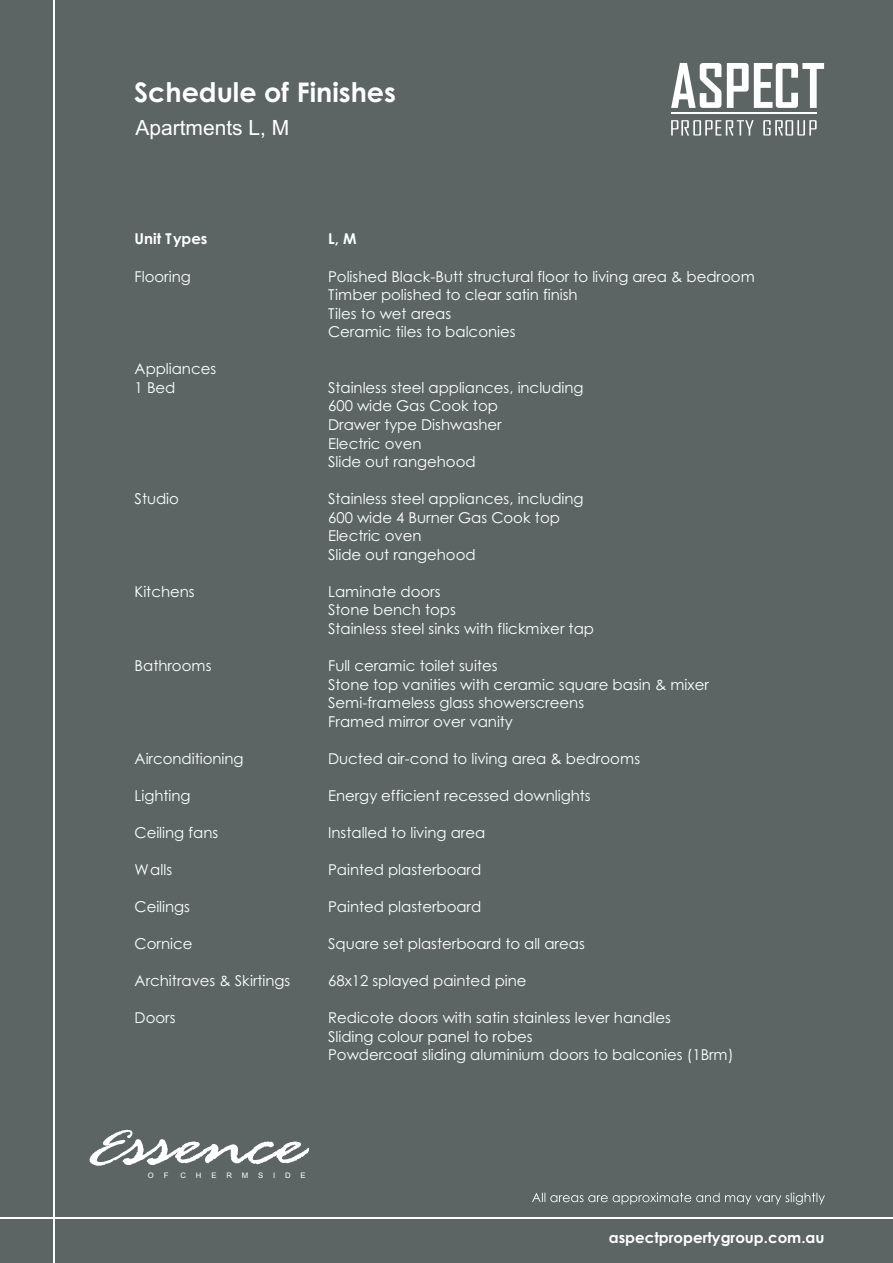
<style>
.page{position:relative;width:893px;height:1263px;background:#fff}
.page>*{position:absolute;margin:0;border:0;box-sizing:border-box;transform-origin:0 0}
.t1{font:700 27px "Century Gothic";color:#fff}
.t2{font:21px "Arial";color:#fff}
.t3{font:15px/18.6px "Century Gothic";color:#fff}
.t4{font:700 15px "Century Gothic";color:#fff}
.t5{font:7.65px "Arial";color:#fff}
</style>
<div class="page">
<div style="left:0;top:0;width:893px;height:1115px;background:#5c6464"></div>
<div style="left:0;top:1088px;width:893px;height:175px;background:#5c6464"></div>
<img style="left:532px;top:1193px;width:68px;height:9px">
<img style="left:771px;top:1192px;width:54px;height:13px">
<img style="left:0;top:1217px;width:893px;height:1px">
<hr style="left:53px;top:0;width:2px;height:1263px;background:#fff">
<svg style="left:671px;top:63px;width:50px;height:45px"></svg>
<svg style="left:727px;top:63px;width:97px;height:45px"></svg>
<svg style="left:671px;top:120px;width:83px;height:16px"></svg>
<svg style="left:763px;top:120px;width:54px;height:16px"></svg>
<hr style="left:671px;top:113px;width:146px;height:1px;background:#fff">
<svg style="left:90px;top:1130px;width:219px;height:36px"></svg>
<p class="t1" style="left:134px;top:82px;width:263px">Schedule of Finishes</p>
<p class="t2" style="left:135px;top:119px;width:156px">Apartments L, M</p>
<p class="t4" style="left:135px;top:233px;width:74px">Unit Types</p>
<p class="t4" style="left:328px;top:233px;width:30px">L, M</p>
<p class="t3" style="left:135px;top:268px;width:58px">Flooring</p>
<p class="t3" style="left:328px;top:268px;width:428px">Polished Black-Butt structural floor to living area &amp; bedroom Timber polished to clear satin finish<br>Tiles to wet areas<br>Ceramic tiles to balconies</p>
<p class="t3" style="left:135px;top:361px;width:83px">Appliances<br>1 Bed</p>
<p class="t3" style="left:328px;top:379px;width:257px">Stainless steel appliances, including<br>600 wide Gas Cook top<br>Drawer type Dishwasher<br>Electric oven<br>Slide out rangehood</p>
<p class="t3" style="left:135px;top:491px;width:46px">Studio</p>
<p class="t3" style="left:328px;top:491px;width:257px">Stainless steel appliances, including<br>600 wide 4 Burner Gas Cook top<br>Electric oven<br>Slide out rangehood</p>
<p class="t3" style="left:135px;top:583px;width:62px">Kitchens</p>
<p class="t3" style="left:328px;top:583px;width:267px">Laminate doors<br>Stone bench tops<br>Stainless steel sinks with flickmixer tap</p>
<p class="t3" style="left:135px;top:658px;width:78px">Bathrooms</p>
<p class="t3" style="left:328px;top:658px;width:382px">Full ceramic toilet suites<br>Stone top vanities with ceramic square basin &amp; mixer Semi-frameless glass showerscreens<br>Framed mirror over vanity</p>
<p class="t3" style="left:135px;top:750px;width:110px">Airconditioning</p>
<p class="t3" style="left:328px;top:750px;width:314px">Ducted air-cond to living area &amp; bedrooms</p>
<p class="t3" style="left:135px;top:787px;width:57px">Lighting</p>
<p class="t3" style="left:328px;top:787px;width:264px">Energy efficient recessed downlights</p>
<p class="t3" style="left:135px;top:824px;width:85px">Ceiling fans</p>
<p class="t3" style="left:328px;top:824px;width:159px">Installed to living area</p>
<p class="t3" style="left:135px;top:862px;width:39px">Walls</p>
<p class="t3" style="left:328px;top:862px;width:155px">Painted plasterboard</p>
<p class="t3" style="left:135px;top:899px;width:57px">Ceilings</p>
<p class="t3" style="left:328px;top:899px;width:155px">Painted plasterboard</p>
<p class="t3" style="left:135px;top:936px;width:59px">Cornice</p>
<p class="t3" style="left:328px;top:936px;width:258px">Square set plasterboard to all areas</p>
<p class="t3" style="left:135px;top:973px;width:157px">Architraves &amp; Skirtings</p>
<p class="t3" style="left:328px;top:973px;width:200px">68x12 splayed painted pine</p>
<p class="t3" style="left:135px;top:1010px;width:42px">Doors</p>
<p class="t3" style="left:328px;top:1010px;width:407px">Redicote doors with satin stainless lever handles<br>Sliding colour panel to robes<br>Powdercoat sliding aluminium doors to balconies (1Brm)</p>
<p class="t5" style="left:148px;top:1172px;width:8px">O</p>
<p class="t5" style="left:164px;top:1172px;width:6px">F</p>
<p class="t5" style="left:181px;top:1172px;width:7px">C</p>
<p class="t5" style="left:196px;top:1172px;width:7px">H</p>
<p class="t5" style="left:211px;top:1172px;width:7px">E</p>
<p class="t5" style="left:226px;top:1172px;width:7px">R</p>
<p class="t5" style="left:242px;top:1172px;width:8px">M</p>
<p class="t5" style="left:258px;top:1172px;width:7px">S</p>
<p class="t5" style="left:273px;top:1172px;width:4px">I</p>
<p class="t5" style="left:285px;top:1172px;width:7px">D</p>
<p class="t5" style="left:300px;top:1172px;width:7px">E</p>
<p class="t4" style="left:609px;top:1232px;width:217px">aspectpropertygroup.com.au</p>
</div>
